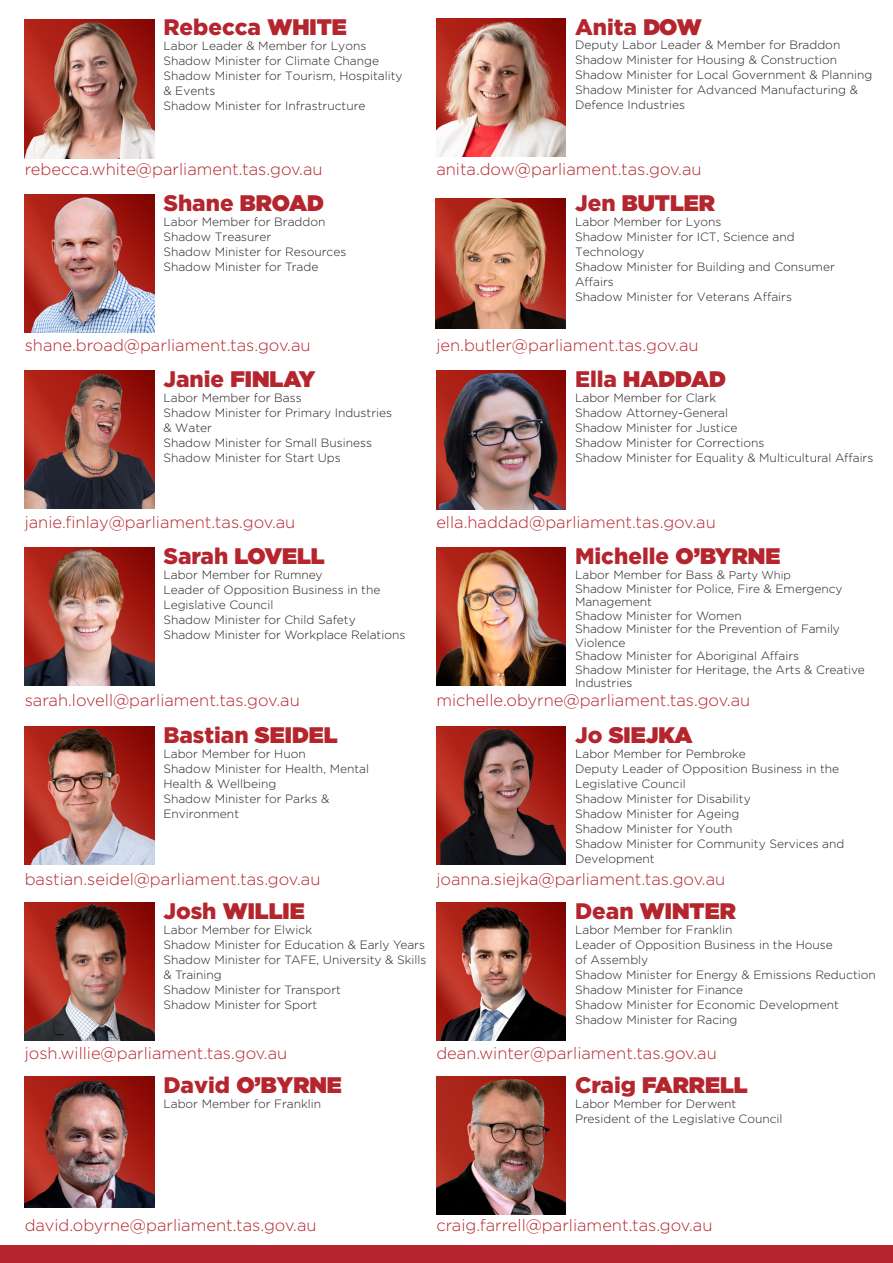
<style>
.page{position:relative;width:893px;height:1263px;background:#fff}
.page>*{position:absolute;margin:0;border:0;box-sizing:border-box;transform-origin:0 0}
.t1{font:900 22.5px "Gotham";color:#b4252d}
.t2{font:900 22.5px "Gotham";color:#b4252d}
.t3{font:300 16.5px "Gotham";color:#b4252d}
.t4{font:300 12px/15px "Gotham";color:#231f20}
.s1{font-style:inherit}
.s2{font-size:11.25px}
</style>
<div class="page">
<img style="left:436px;top:902px;width:130px;height:139px">
<img style="left:436px;top:1076px;width:130px;height:139px">
<img style="left:24px;top:726px;width:130px;height:138px">
<img style="left:24px;top:20px;width:130px;height:138px">
<img style="left:436px;top:547px;width:130px;height:139px">
<img style="left:24px;top:194px;width:130px;height:139px">
<img style="left:436px;top:199px;width:130px;height:129px">
<img style="left:436px;top:18px;width:130px;height:138px">
<img style="left:436px;top:371px;width:130px;height:138px">
<img style="left:24px;top:547px;width:130px;height:139px">
<img style="left:24px;top:1076px;width:130px;height:132px">
<img style="left:24px;top:902px;width:130px;height:139px">
<div style="left:0;top:1245px;width:893px;height:18px;background:#b4252d"></div>
<img style="left:436px;top:726px;width:130px;height:138px">
<img style="left:24px;top:370px;width:130px;height:139px">
<p class="t2" style="left:163px;top:11px;width:185px">Rebecca <span class="s1">WHITE</span></p>
<p class="t4" style="left:163px;top:38px;width:241px">Labor Leader &amp; Member for Lyons<br>Shadow Minister for Climate Change<br>Shadow Minister for Tourism, Hospitality &amp; Events<br>Shadow Minister for Infrastructure</p>
<p class="t2" style="left:575px;top:11px;width:128px">Anita <span class="s1">DOW</span></p>
<p class="t4" style="left:575px;top:37px;width:299px">Deputy Labor Leader &amp; Member for Braddon Shadow Minister for Housing &amp; Construction Shadow Minister for Local Government &amp; Planning Shadow Minister for Advanced Manufacturing &amp; Defence Industries</p>
<p class="t3" style="left:25px;top:159px;width:299px">rebecca.white@parliament.tas.gov.au</p>
<p class="t3" style="left:436px;top:159px;width:267px">anita.dow@parliament.tas.gov.au</p>
<p class="t2" style="left:163px;top:187px;width:162px">Shane <span class="s1">BROAD</span></p>
<p class="t4" style="left:163px;top:214px;width:185px">Labor Member for Braddon<br>Shadow Treasurer<br>Shadow Minister for Resources<br>Shadow Minister for Trade</p>
<p class="t3" style="left:25px;top:335px;width:287px">shane.broad@parliament.tas.gov.au</p>
<p class="t1" style="left:575px;top:187px;width:141px"><span class="s1">Jen</span> BUTLER</p>
<p class="t4" style="left:575px;top:214px;width:261px">Labor Member for Lyons<br>Shadow Minister for ICT, Science and<br>Technology<br>Shadow Minister for Building and Consumer<br>Affairs<br>Shadow Minister for Veterans Affairs</p>
<p class="t3" style="left:436px;top:335px;width:264px">jen.butler@parliament.tas.gov.au</p>
<h1 class="t1" style="left:163px;top:363px;width:153px"><span class="s1">Janie</span> FINLAY</h1>
<p class="t4" style="left:163px;top:390px;width:230px">Labor Member for Bass<br>Shadow Minister for Primary Industries &amp; Water<br>Shadow Minister for Small Business<br>Shadow Minister for Start Ups</p>
<p class="t1" style="left:575px;top:363px;width:152px"><span class="s1">Ella</span> HADDAD</p>
<p class="t4" style="left:575px;top:390px;width:300px">Labor Member for Clark<br>Shadow Attorney-General<br>Shadow Minister for Justice<br>Shadow Minister for Corrections<br>Shadow Minister for Equality &amp; Multicultural Affairs</p>
<h2 class="t3" style="left:25px;top:511px;width:272px">janie.finlay@parliament.tas.gov.au</h2>
<p class="t1" style="left:163px;top:540px;width:163px"><span class="s1">Sarah</span> LOVELL</p>
<p class="t4" style="left:163px;top:567px;width:243px">Labor Member for Rumney<br>Leader of Opposition Business in the<br>Legislative Council<br>Shadow Minister for Child Safety<br>Shadow Minister for Workplace Relations</p>
<p class="t3" style="left:25px;top:690px;width:277px">sarah.lovell@parliament.tas.gov.au</p>
<p class="t2" style="left:163px;top:719px;width:176px">Bastian <span class="s1">SEIDEL</span></p>
<p class="t4" style="left:163px;top:746px;width:207px">Labor Member for Huon<br>Shadow Minister for Health, Mental<br>Health &amp; Wellbeing<br>Shadow Minister for Parks &amp;<br>Environment</p>
<p class="t3" style="left:25px;top:868px;width:297px">bastian.seidel@parliament.tas.gov.au</p>
<p class="t1" style="left:163px;top:895px;width:143px"><span class="s1">Josh</span> WILLIE</p>
<p class="t4" style="left:163px;top:922px;width:150px">Labor Member for Elwick</p>
<p class="t4" style="left:163px;top:937px;width:263px">Shadow Minister for Education &amp; Early Years</p>
<p class="t4" style="left:163px;top:952px;width:265px">Shadow Minister for TAFE, University &amp; Skills &amp; Training</p>
<p class="t4" style="left:163px;top:982px;width:179px">Shadow Minister for Transport</p>
<p class="t4" style="left:163px;top:997px;width:155px">Shadow Minister for Sport</p>
<p class="t3" style="left:25px;top:1043px;width:264px">josh.willie@parliament.tas.gov.au</p>
<p class="t1" style="left:163px;top:1069px;width:180px"><span class="s1">David</span> O’BYRNE</p>
<p class="t4" style="left:163px;top:1096px;width:159px">Labor Member for Franklin</p>
<p class="t3" style="left:436px;top:511px;width:281px">ella.haddad@parliament.tas.gov.au</p>
<p class="t2" style="left:575px;top:541px;width:207px">Michelle <span class="s1">O’BYRNE</span></p>
<p class="t4" style="left:575px;top:568px;width:291px;line-height:13.5px">Labor Member for Bass &amp; <span class="s2">Party Whip<br></span>Shadow Minister for Police, Fire &amp; Emergency<br>Management<br>Shadow Minister for Women<br>Shadow Minister for the Prevention of Family<br>Violence<br>Shadow Minister for Aboriginal Affairs<br>Shadow Minister for Heritage, the Arts &amp; Creative<br>Industries</p>
<p class="t3" style="left:436px;top:690px;width:315px">michelle.obyrne@parliament.tas.gov.au</p>
<h1 class="t1" style="left:575px;top:719px;width:119px"><span class="s1">Jo</span> SIEJKA</h1>
<p class="t4" style="left:575px;top:746px;width:271px">Labor Member for Pembroke<br>Deputy Leader of Opposition Business in the<br>Legislative Council<br>Shadow Minister for Disability<br>Shadow Minister for Ageing<br>Shadow Minister for Youth<br>Shadow Minister for Community Services and<br>Development</p>
<h2 class="t3" style="left:436px;top:868px;width:290px">joanna.siejka@parliament.tas.gov.au</h2>
<p class="t1" style="left:575px;top:895px;width:162px"><span class="s1">Dean</span> WINTER</p>
<p class="t4" style="left:575px;top:922px;width:302px">Labor Member for Franklin<br>Leader of Opposition Business in the House<br>of Assembly<br>Shadow Minister for Energy &amp; Emissions Reduction<br>Shadow Minister for Finance<br>Shadow Minister for Economic Development<br>Shadow Minister for Racing</p>
<p class="t3" style="left:436px;top:1043px;width:282px">dean.winter@parliament.tas.gov.au</p>
<p class="t1" style="left:575px;top:1069px;width:174px"><span class="s1">Craig</span> FARRELL</p>
<p class="t4" style="left:575px;top:1096px;width:163px">Labor Member for Derwent</p>
<p class="t4" style="left:575px;top:1111px;width:209px">President of the Legislative Council</p>
<p class="t3" style="left:25px;top:1214px;width:293px">david.obyrne@parliament.tas.gov.au</p>
<p class="t3" style="left:436px;top:1214px;width:278px">craig.farrell@parliament.tas.gov.au</p>
</div>
